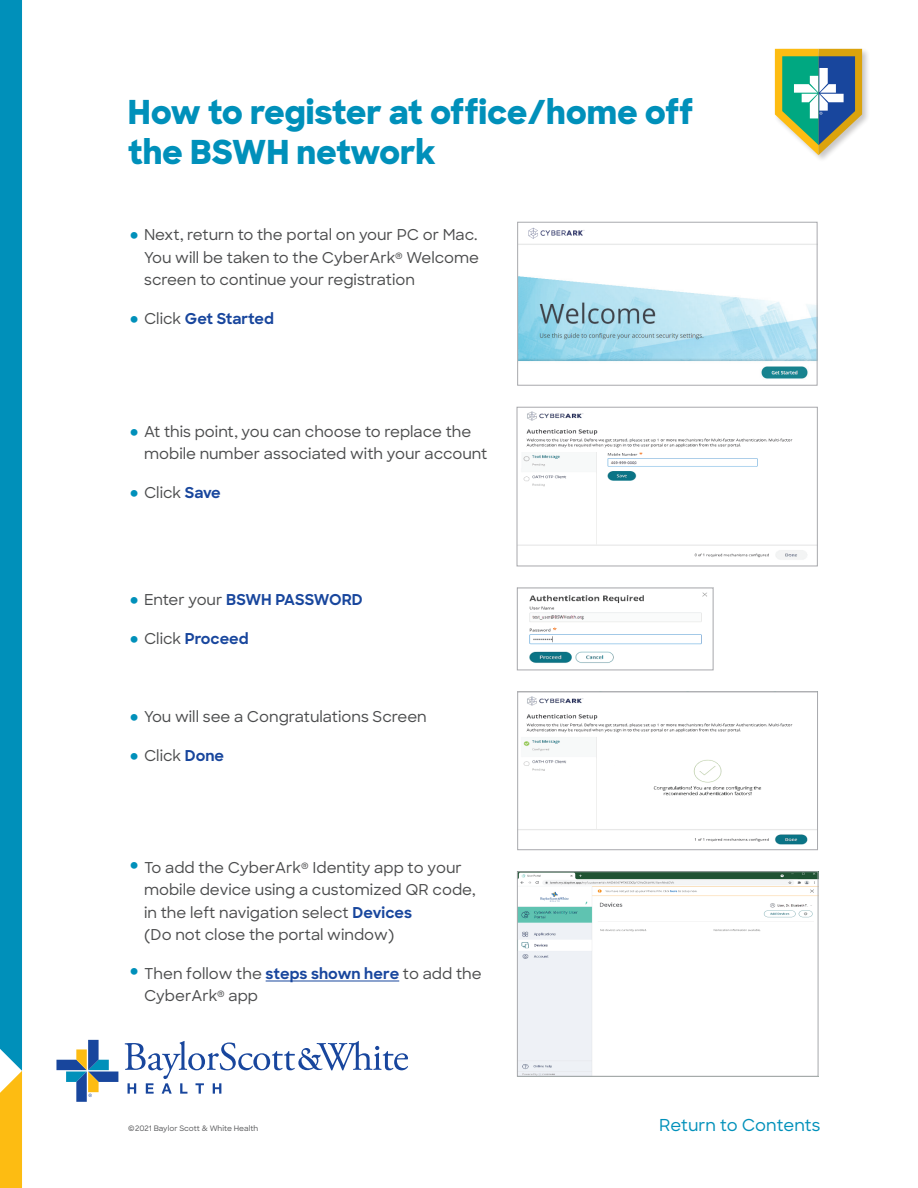
<style>
.page{position:relative;width:918px;height:1188px;background:#fff}
.page>*{position:absolute;margin:0;border:0;box-sizing:border-box;transform-origin:0 0}
.t1{font:800 33px/40.5px "Sharp Sans";letter-spacing:-.01em;color:#0090ba}
.t2{font:500 16.5px "Sharp Sans";color:#0090ba}
.t3{font:500 15px/22.5px "Sharp Sans";color:#4b4c4d}
.t4{font:700 15px "Sharp Sans";color:#18469d}
.t5{font:500 7.5px "Sharp Sans";color:#57585a}
.s1{font-weight:700;font-size:30px;color:#0090ba}
.s2{font-size:30px;color:#0090ba}
.s3{font-weight:500;color:#4b4c4d}
.s4{font-weight:700;color:#18469d}
</style>
<div class="page">
<hr style="left:266px;top:981px;width:133px;height:1px;background:#18469d">
<svg style="left:0;top:0;width:22px;height:1188px;background:#1b96ac"></svg>
<svg style="left:56px;top:1040px;width:62px;height:62px"></svg>
<svg style="left:125px;top:1041px;width:283px;height:53px"></svg>
<div style="left:774px;top:48px;width:96px;height:115px;background:#231f20;opacity:.25"></div>
<svg style="left:775px;top:49px;width:87px;height:106px"></svg>
<img style="left:519px;top:227px;width:297px;height:152px">
<div style="left:517px;top:222px;width:301px;height:164px;border:1px solid #a8a9ad"></div>
<img style="left:519px;top:411px;width:297px;height:149px">
<div style="left:517px;top:407px;width:301px;height:159px;border:1px solid #a8a9ad"></div>
<img style="left:529px;top:592px;width:178px;height:71px">
<div style="left:517px;top:588px;width:196px;height:82px;border:1px solid #a8a9ad"></div>
<img style="left:519px;top:696px;width:297px;height:149px">
<div style="left:517px;top:692px;width:301px;height:158px;border:1px solid #a8a9ad"></div>
<img style="left:519px;top:873px;width:297px;height:202px">
<div style="left:517px;top:871px;width:301px;height:206px;border:1px solid #a8a9ad"></div>
<h1 class="t1" style="left:128px;top:90px;width:567px">How to register at office/home off the BSWH network</h1>
<p class="t3" style="left:144px;top:223px;width:336px;text-align:justify;text-indent:-16px"><span class="s1">•</span> Next, return to the portal on your PC or Mac.<br>You will be taken to the CyberArk<sup>®</sup> Welcome screen to continue your registration</p>
<p class="t4" style="left:128px;top:308px;width:147px"><span class="s2">•</span> <span class="s3">Click</span> Get Started</p>
<p class="t3" style="left:144px;top:420px;width:345px;text-indent:-16px"><span class="s1">•</span> At this point, you can choose to replace the mobile number associated with your account</p>
<p class="t3" style="left:128px;top:481px;width:94px"><span class="s1">•</span> Click <span class="s4">Save</span></p>
<p class="t4" style="left:128px;top:588px;width:236px"><span class="s2">•</span> <span class="s3">Enter your</span> BSWH PASSWORD</p>
<p class="t4" style="left:128px;top:627px;width:122px"><span class="s2">•</span> <span class="s3">Click</span> Proceed</p>
<p class="t3" style="left:128px;top:705px;width:300px"><span class="s1">•</span> You will see a Congratulations Screen</p>
<p class="t3" style="left:128px;top:744px;width:97px"><span class="s1">•</span> Click <span class="s4">Done</span></p>
<p class="t3" style="left:144px;top:855px;width:333px;text-indent:-16px"><span class="s1">•</span> To add the CyberArk<sup>®</sup> Identity app to your mobile device using a customized QR code, in the left navigation select <span class="s4">Devices<br></span>(Do not close the portal window)</p>
<p class="t3" style="left:144px;top:961px;width:339px;text-indent:-16px"><span class="s1">•</span> Then follow the <span class="s4">steps shown here</span> to add the<br>CyberArk<sup>®</sup> app</p>
<p class="t5" style="left:128px;top:1123px;width:132px">©2021 Baylor Scott &amp; White Health</p>
<p class="t2" style="left:659px;top:1113px;width:163px">Return to Contents</p>
</div>
